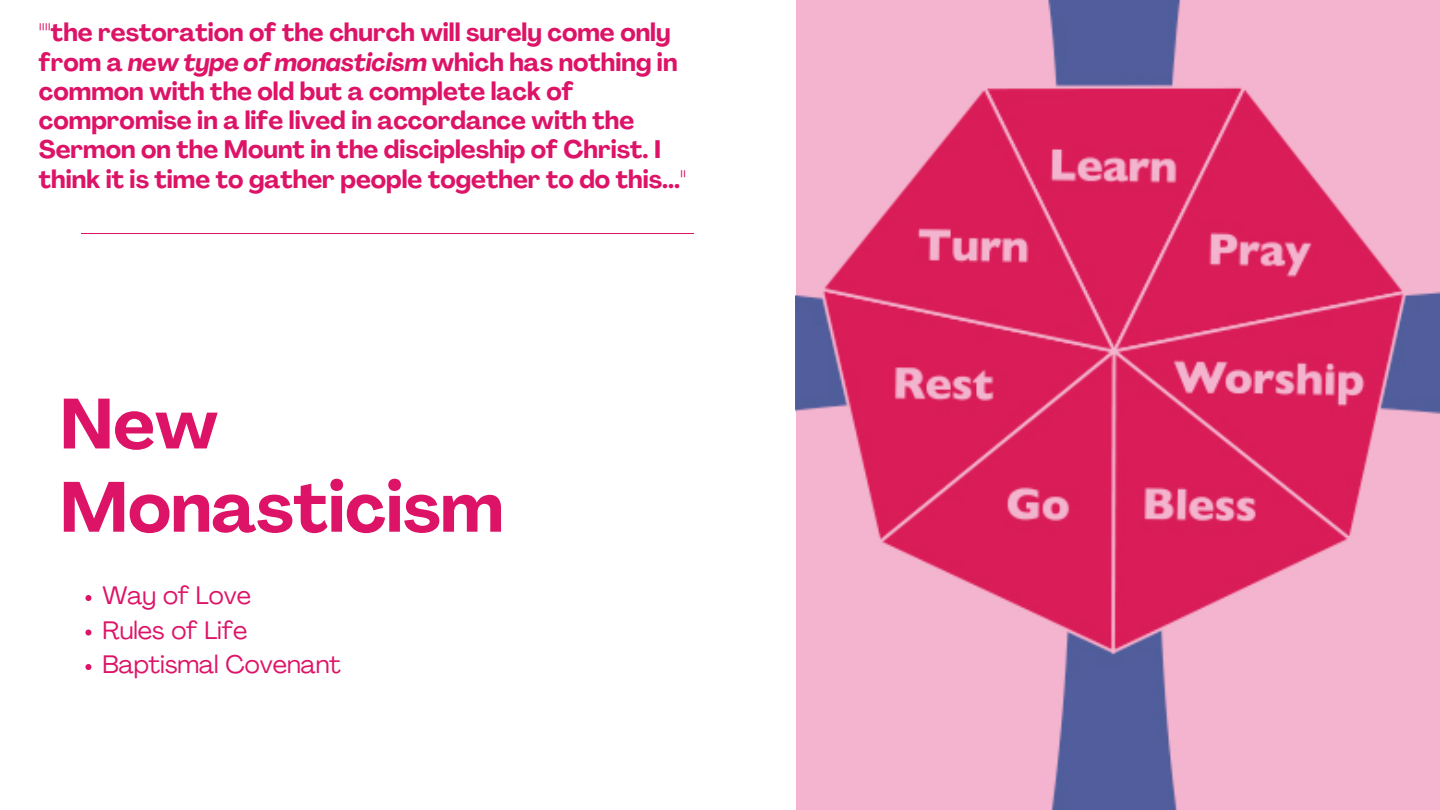
<style>
.page{position:relative;width:1440px;height:810px;background:#fff}
.page>*{position:absolute;margin:0;border:0;box-sizing:border-box;transform-origin:0 0}
.t1{font:700 70px/83.2px "Agrandir";color:#dd1367}
.t2{font:700 25px/29.2px "Agrandir";color:#dd1367}
.t3{font:25px "Agrandir";color:#dd1367}
.s1{font-style:italic}
</style>
<div class="page">
<hr style="left:81px;top:233px;width:613px;height:1px;background:#dd1367">
<svg style="left:796px;top:0;width:644px;height:810px;background:#dc6d98"></svg>
<svg style="left:85px;top:595px;width:6px;height:6px"></svg>
<svg style="left:85px;top:630px;width:6px;height:6px"></svg>
<svg style="left:85px;top:664px;width:6px;height:6px"></svg>
<p class="t2" style="left:39px;top:20px;width:649px">""the restoration of the church will surely come only from a <span class="s1">new type of monasticism</span> which has nothing in common with the old but a complete lack of compromise in a life lived in accordance with the Sermon on the Mount in the discipleship of Christ. I think it is time to gather people together to do this..."</p>
<p class="t1" style="left:60px;top:389px;width:445px">New<br>Monasticism</p>
<p class="t3" style="left:102px;top:585px;width:150px">Way of Love</p>
<p class="t3" style="left:102px;top:620px;width:147px">Rules of Life</p>
<p class="t3" style="left:102px;top:654px;width:240px">Baptismal Covenant</p>
</div>
